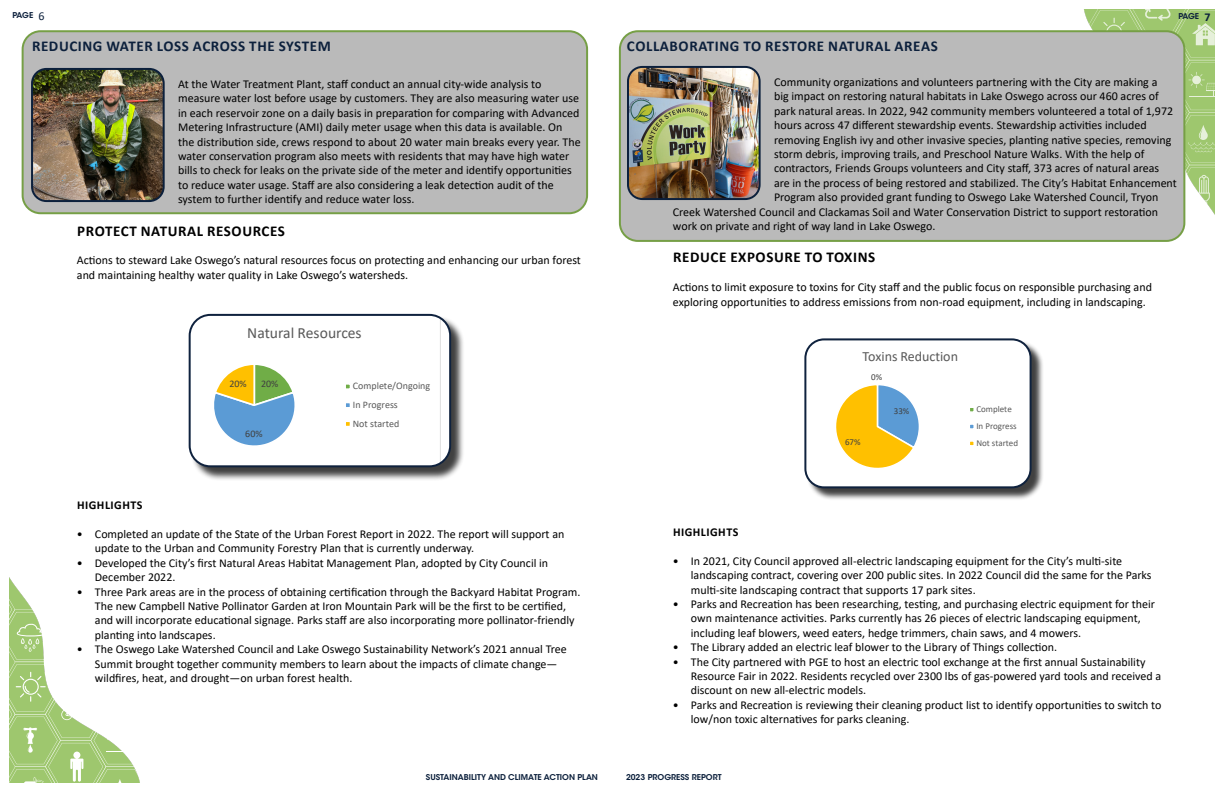
<style>
.page{position:relative;width:1224px;height:792px;background:#fff}
.page>*{position:absolute;margin:0;border:0;box-sizing:border-box;transform-origin:0 0}
.t1{font:15.6px "Calibri";letter-spacing:-.005em;color:#595959}
.t2{font:700 15px "Calibri";letter-spacing:.04em;color:#0c203c}
.t3{font:700 15px "Calibri";letter-spacing:.04em;color:#000}
.t4{font:14px "Calibri";letter-spacing:-.005em;color:#595959}
.t5{font:12px/14.4px "Calibri";color:#000}
.t6{font:700 12px "Calibri";letter-spacing:.04em;color:#000}
.t7{font:12px "Calibri";color:#0c203c}
.t8{font:10px/18.7px "Calibri";color:#595959}
.t9{font:10px "Calibri";color:#404040}
.t10{font:9px/16.9px "Calibri";color:#595959}
.t11{font:9px "Calibri";color:#404040}
.t12{font:600 8px "ITC Avant Garde Std";color:#0c203c}
.s1{font-family:"Calibri";font-weight:700;font-size:12px}
</style>
<div class="page">
<svg style="left:1084px;top:9px;width:131px;height:209px;background:#afd087"></svg>
<svg style="left:9px;top:583px;width:131px;height:200px"></svg>
<div style="left:620px;top:31px;width:564px;height:210px;background:#bababa;border-radius:18px"></div>
<div style="left:619px;top:30px;width:566px;height:212px;border:2px solid #769f46;border-radius:18px"></div>
<div style="left:23px;top:31px;width:564px;height:182px;background:#bababa;border-radius:18px"></div>
<div style="left:22px;top:30px;width:566px;height:184px;border:2px solid #769f46;border-radius:18px"></div>
<img style="left:34px;top:71px;width:128px;height:128px">
<div style="left:31px;top:68px;width:134px;height:134px;border:2px solid #0c203c;border-radius:14px"></div>
<img style="left:630px;top:69px;width:128px;height:128px">
<div style="left:627px;top:66px;width:134px;height:134px;border:2px solid #0c203c;border-radius:14px"></div>
<div style="left:806px;top:340px;width:238px;height:161px;background:#000;opacity:.75"></div>
<svg style="left:806px;top:340px;width:225px;height:147px"></svg>
<div style="left:804px;top:338px;width:228px;height:150px;border:2px solid #0f223e;border-radius:19px"></div>
<div style="left:190px;top:315px;width:275px;height:166px;background:#000;opacity:.75"></div>
<div style="left:190px;top:315px;width:260px;height:151px;background:#fff;border-radius:21px"></div>
<svg style="left:190px;top:315px;width:251px;height:151px"></svg>
<div style="left:189px;top:314px;width:262px;height:153px;border:2px solid #0f223e;border-radius:21px"></div>
<p class="t7" style="left:39px;top:8px;width:8px">6</p>
<p class="t2" style="left:32px;top:35px;width:300px">REDUCING WATER LOSS ACROSS THE SYSTEM</p>
<p class="t2" style="left:627px;top:35px;width:312px">COLLABORATING TO RESTORE NATURAL AREAS</p>
<p class="t5" style="left:178px;top:76px;width:404px">At the Water Treatment Plant, staff conduct an annual city-wide analysis to measure water lost before usage by customers. They are also measuring water use in each reservoir zone on a daily basis in preparation for comparing with Advanced Metering Infrastructure (AMI) daily meter usage when this data is available. On the distribution side, crews respond to about 20 water main breaks every year. The water conservation program also meets with residents that may have high water bills to check for leaks on the private side of the meter and identify opportunities to reduce water usage. Staff are also considering a leak detection audit of the system to further identify and reduce water loss.</p>
<p class="t3" style="left:77px;top:220px;width:209px">PROTECT NATURAL RESOURCES</p>
<p class="t5" style="left:77px;top:253px;width:505px">Actions to steward Lake Oswego’s natural resources focus on protecting and enhancing our urban forest and maintaining healthy water quality in Lake Oswego’s watersheds.</p>
<p class="t12" style="left:13px;top:10px;width:22px">PAGE</p>
<p class="t12" style="left:1179px;top:11px;width:34px">PAGE <span class="s1">7</span></p>
<p class="t5" style="left:774px;top:74px;width:385px">Community organizations and volunteers partnering with the City are making a</p>
<p class="t5" style="left:774px;top:89px;width:386px">big impact on restoring natural habitats in Lake Oswego across our 460 acres of</p>
<p class="t5" style="left:774px;top:103px;width:401px">park natural areas. In 2022, 942 community members volunteered a total of 1,972</p>
<p class="t5" style="left:774px;top:118px;width:374px">hours across 47 different stewardship events. Stewardship activities included</p>
<p class="t5" style="left:774px;top:132px;width:399px">removing English ivy and other invasive species, planting native species, removing</p>
<p class="t5" style="left:774px;top:146px;width:372px">storm debris, improving trails, and Preschool Nature Walks. With the help of</p>
<p class="t5" style="left:774px;top:161px;width:387px">contractors, Friends Groups volunteers and City staff, 373 acres of natural areas</p>
<p class="t5" style="left:774px;top:175px;width:404px">are in the process of being restored and stabilized. The City’s Habitat Enhancement</p>
<p class="t5" style="left:774px;top:190px;width:386px">Program also provided grant funding to Oswego Lake Watershed Council, Tryon</p>
<p class="t5" style="left:673px;top:204px;width:487px">Creek Watershed Council and Clackamas Soil and Water Conservation District to support restoration</p>
<p class="t5" style="left:673px;top:218px;width:264px">work on private and right of way land in Lake Oswego.</p>
<p class="t3" style="left:673px;top:247px;width:204px">REDUCE EXPOSURE TO TOXINS</p>
<p class="t5" style="left:673px;top:280px;width:481px">Actions to limit exposure to toxins for City staff and the public focus on responsible purchasing and exploring opportunities to address emissions from non-road equipment, including in landscaping.</p>
<p class="t1" style="left:247px;top:322px;width:116px">Natural Resources</p>
<p class="t9" style="left:229px;top:377px;width:19px">20%</p>
<p class="t9" style="left:261px;top:377px;width:19px">20%</p>
<p class="t9" style="left:245px;top:427px;width:19px">60%</p>
<p class="t8" style="left:353px;top:376px;width:79px">Complete/Ongoing<br>In Progress<br>Not started</p>
<p class="t6" style="left:77px;top:497px;width:67px">HIGHLIGHTS</p>
<p class="t5" style="left:95px;top:526px;width:471px;text-indent:-18px">• Completed an update of the State of the Urban Forest Report in 2022. The report will support an update to the Urban and Community Forestry Plan that is currently underway.</p>
<p class="t5" style="left:95px;top:555px;width:455px;text-indent:-18px">• Developed the City’s first Natural Areas Habitat Management Plan, adopted by City Council in<br>December 2022.</p>
<p class="t5" style="left:95px;top:584px;width:487px;text-indent:-18px">• Three Park areas are in the process of obtaining certification through the Backyard Habitat Program.<br>The new Campbell Native Pollinator Garden at Iron Mountain Park will be the first to be certified, and will incorporate educational signage. Parks staff are also incorporating more pollinator-friendly planting into landscapes.</p>
<p class="t5" style="left:95px;top:642px;width:473px;text-indent:-18px">• The Oswego Lake Watershed Council and Lake Oswego Sustainability Network’s 2021 annual Tree<br>Summit brought together community members to learn about the impacts of climate change— wildfires, heat, and drought—on urban forest health.</p>
<p class="t12" style="left:426px;top:772px;width:174px">SUSTAINABILITY AND CLIMATE ACTION PLAN</p>
<p class="t4" style="left:863px;top:346px;width:97px">Toxins Reduction</p>
<p class="t11" style="left:871px;top:371px;width:12px">0%</p>
<p class="t11" style="left:845px;top:436px;width:17px">67%</p>
<p class="t11" style="left:894px;top:405px;width:17px">33%</p>
<p class="t10" style="left:976px;top:401px;width:43px">Complete<br>In Progress<br>Not started</p>
<p class="t6" style="left:673px;top:523px;width:67px">HIGHLIGHTS</p>
<p class="t5" style="left:691px;top:553px;width:462px;text-indent:-18px">• In 2021, City Council approved all-electric landscaping equipment for the City’s multi-site landscaping contract, covering over 200 public sites. In 2022 Council did the same for the Parks multi-site landscaping contract that supports 17 park sites.</p>
<p class="t5" style="left:691px;top:596px;width:466px;text-indent:-18px">• Parks and Recreation has been researching, testing, and purchasing electric equipment for their own maintenance activities. Parks currently has 26 pieces of electric landscaping equipment, including leaf blowers, weed eaters, hedge trimmers, chain saws, and 4 mowers.</p>
<p class="t5" style="left:673px;top:640px;width:386px">• The Library added an electric leaf blower to the Library of Things collection.</p>
<p class="t5" style="left:691px;top:654px;width:472px;text-indent:-18px">• The City partnered with PGE to host an electric tool exchange at the first annual Sustainability<br>Resource Fair in 2022. Residents recycled over 2300 lbs of gas-powered yard tools and received a discount on new all-electric models.</p>
<p class="t5" style="left:691px;top:697px;width:472px;text-indent:-18px">• Parks and Recreation is reviewing their cleaning product list to identify opportunities to switch to low/non toxic alternatives for parks cleaning.</p>
<p class="t12" style="left:626px;top:772px;width:97px">2023 PROGRESS REPORT</p>
</div>
